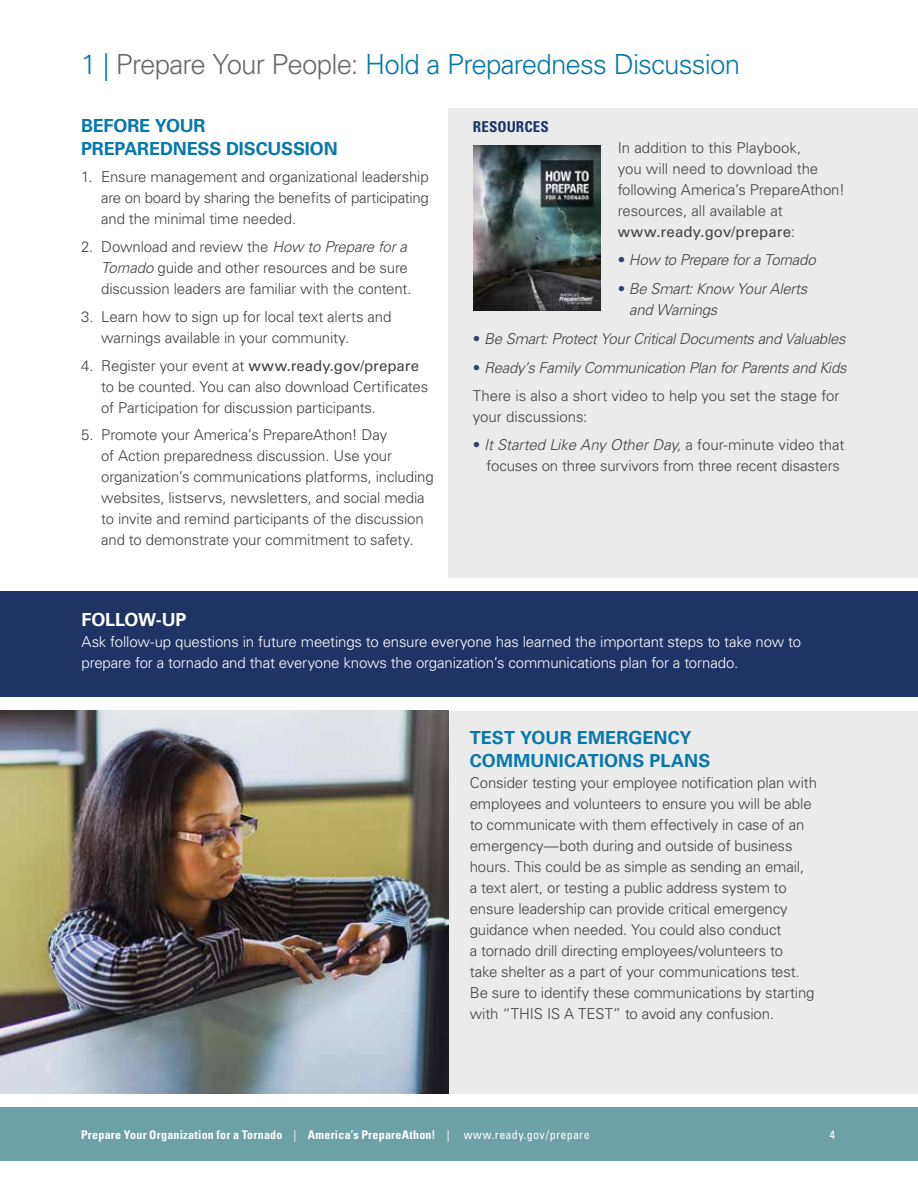
<style>
.page{position:relative;width:918px;height:1188px;background:#fff}
.page>*{position:absolute;margin:0;border:0;box-sizing:border-box;transform-origin:0 0}
.t1{font:300 27.75px "Univers LT Std";letter-spacing:-.03em;color:#0778ac}
.t2{font:700 18px/22.5px "Univers LT Std";letter-spacing:-.005em;color:#0778ac}
.t3{font:700 18px "Univers LT Std";letter-spacing:-.01em;color:#fff}
.t4{font:300 15px/21px "Univers LT Std";letter-spacing:-.01em;color:#414042}
.t5{font:italic 300 15px/21px "Univers LT Std";letter-spacing:-.02em;color:#414042}
.t6{font:300 15px/21px "Univers LT Std";letter-spacing:-.01em;color:#fff}
.t7{font:700 condensed 12px "Univers LT Std";letter-spacing:.015em;color:#fff}
.t8{font:condensed 12px "Univers";color:#fff}
.s1{color:#696a6d}
.s2{font-style:italic}
.s3{font-weight:400}
.s4{font-style:normal;color:#32416e}
.s5{font-style:normal}
.s6{color:#32416e}
.s7{font-family:"Univers";font-weight:400}
</style>
<div class="page">
<div style="left:0;top:1107px;width:918px;height:54px;background:#6ea1a7"></div>
<div style="left:0;top:711px;width:918px;height:383px;background:#ebebec"></div>
<div style="left:449px;top:108px;width:469px;height:470px;background:#ebebec"></div>
<div style="left:0;top:592px;width:918px;height:105px;background:#1e3465"></div>
<img style="left:473px;top:145px;width:128px;height:165px">
<img style="left:0;top:711px;width:449px;height:383px">
<h2 class="t1" style="left:81px;top:48px;width:661px">1 | <span class="s1">Prepare Your People:</span> Hold a Preparedness Discussion</h2>
<h3 class="t2" style="left:81px;top:115px;width:258px">BEFORE YOUR<br>PREPAREDNESS DISCUSSION</h3>
<p class="t4" style="left:101px;top:167px;width:329px;text-align:justify;text-indent:-20px">1. Ensure management and organizational leadership are on board by sharing the benefits of participating and the minimal time needed.</p>
<p class="t4" style="left:101px;top:236px;width:312px;text-indent:-20px">2. Download and review the <span class="s2">How to Prepare for a<br>Tornado</span> guide and other resources and be sure discussion leaders are familiar with the content.</p>
<p class="t4" style="left:101px;top:306px;width:292px;text-indent:-20px">3. Learn how to sign up for local text alerts and warnings available in your community.</p>
<p class="t4" style="left:101px;top:355px;width:329px;text-indent:-20px">4. Register your event at <span class="s3">www.ready.gov/prepare </span>to be counted. You can also download Certificates of Participation for discussion participants.</p>
<p class="t4" style="left:101px;top:425px;width:334px;text-indent:-20px">5. Promote your America’s PrepareAthon! Day<br>of Action preparedness discussion. Use your organization’s communications platforms, including websites, listservs, newsletters, and social media to invite and remind participants of the discussion and to demonstrate your commitment to safety.</p>
<p class="t4" style="left:618px;top:137px;width:229px">In addition to this Playbook,<br>you will need to download the following America’s PrepareAthon! resources, all available at <span class="s3">www.ready.gov/prepare</span>:</p>
<p class="t5" style="left:618px;top:249px;width:200px"><span class="s4">•</span> How to Prepare for a Tornado</p>
<p class="t5" style="left:629px;top:278px;width:179px;text-indent:-12px"><span class="s4">•</span> Be Smart: Know Your Alerts and Warnings</p>
<p class="t5" style="left:473px;top:328px;width:374px"><span class="s4">•</span> Be Smart: Protect Your Critical Documents and Valuables</p>
<p class="t5" style="left:473px;top:354px;width:375px;line-height:27.8px"><span class="s4">•</span> Ready’s Family Communication Plan for Parents and Kids<br><span class="s5">There is also a short video to help you set the stage for</span></p>
<p class="t4" style="left:473px;top:406px;width:116px">your discussions:</p>
<p class="t4" style="left:473px;top:434px;width:373px;text-align:right"><span class="s6">•</span> <span class="s2">It Started Like Any Other Day,</span> a four-minute video that focuses on three survivors from three recent disasters</p>
<p class="t3" style="left:82px;top:609px;width:107px">FOLLOW-UP</p>
<p class="t6" style="left:82px;top:631px;width:721px">Ask follow-up questions in future meetings to ensure everyone has learned the important steps to take now to prepare for a tornado and that everyone knows the organization’s communications plan for a tornado.</p>
<h3 class="t2" style="left:470px;top:727px;width:242px">TEST YOUR EMERGENCY<br>COMMUNICATIONS PLANS</h3>
<p class="t4" style="left:470px;top:772px;width:349px">Consider testing your employee notification plan with employees and volunteers to ensure you will be able to communicate with them effectively in case of an emergency—both during and outside of business hours. This could be as simple as sending an email,<br>a text alert, or testing a public address system to ensure leadership can provide critical emergency guidance when needed. You could also conduct<br>a tornado drill directing employees/volunteers to<br>take shelter as a part of your communications test.<br>Be sure to identify these communications by starting with “THIS IS A TEST” to avoid any confusion.</p>
<p class="t7" style="left:81px;top:1127px;width:510px">Prepare Your Organization for a Tornado <span class="s7">|</span> America’s PrepareAthon! <span class="s7">| www.ready.gov/prepare</span></p>
<p class="t8" style="left:830px;top:1127px;width:7px">4</p>
</div>
